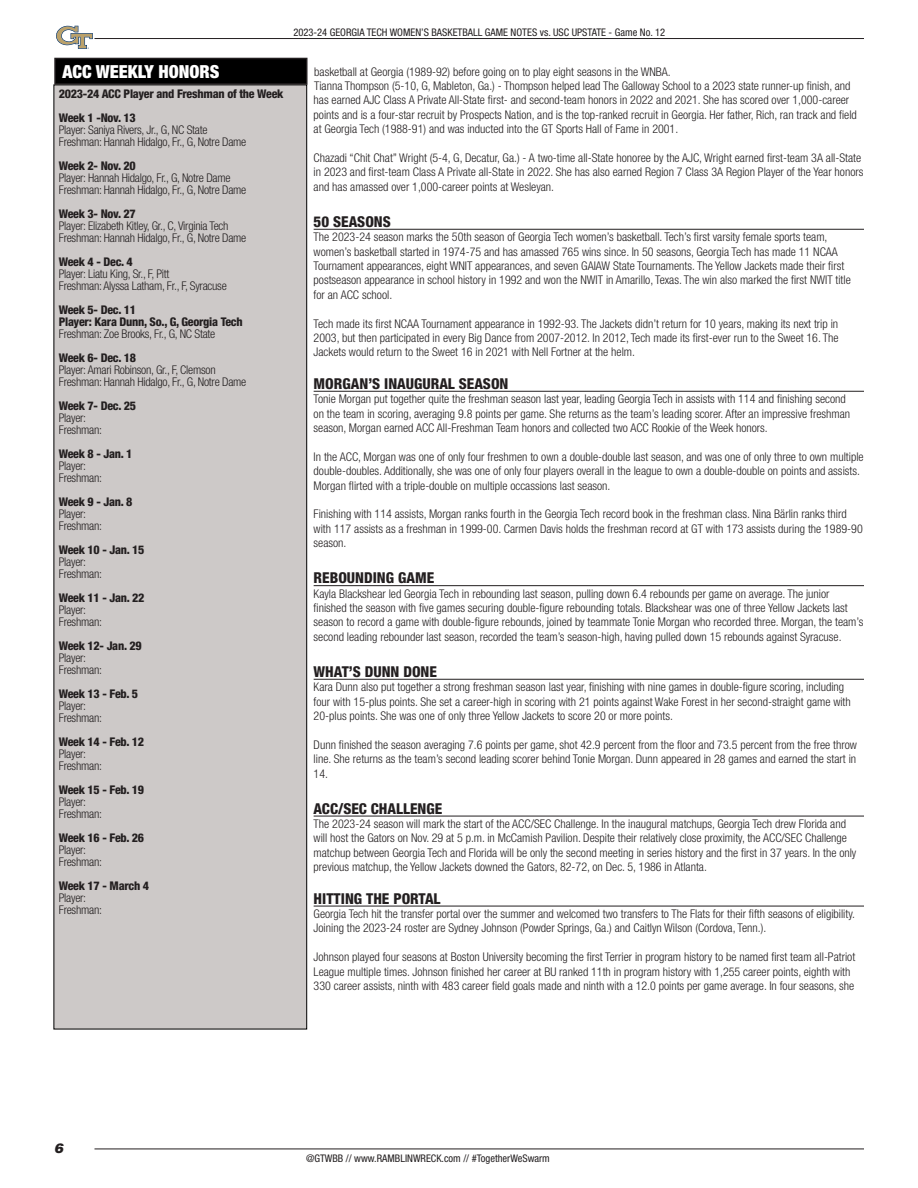
<style>
.page{position:relative;width:918px;height:1188px;background:#fff}
.page>*{position:absolute;margin:0;border:0;box-sizing:border-box;transform-origin:0 0}
.t1{font:900 condensed 18px "Helvetica Neue LT Std";color:#fff}
.t2{font:800 condensed 15px "Helvetica Neue LT Std";color:#231f20}
.t3{font:italic 900 13.5px "Helvetica";color:#231f20}
.t4{font:300 condensed 12px/14.4px "Helvetica Neue LT Std";color:#231f20}
.t5{font:300 condensed 12px/24px "Helvetica Neue LT Std";letter-spacing:-.02em;color:#231f20}
.t6{font:800 condensed 12px/12px "Helvetica Neue LT Std";letter-spacing:-.02em;color:#231f20}
.t7{font:condensed 10.5px "Helvetica Neue LT Std";color:#231f20}
.s1{font-weight:800}
.s2{font-weight:300}
</style>
<div class="page">
<hr style="left:94px;top:38px;width:770px;height:1px;background:#231f20">
<hr style="left:94px;top:1149px;width:770px;height:1px;background:#231f20">
<svg style="left:56px;top:26px;width:37px;height:23px"></svg>
<hr style="left:314px;top:229px;width:550px;height:1px;background:#231f20">
<hr style="left:314px;top:391px;width:550px;height:1px;background:#231f20">
<hr style="left:314px;top:585px;width:550px;height:1px;background:#231f20">
<hr style="left:314px;top:679px;width:550px;height:1px;background:#231f20">
<hr style="left:314px;top:816px;width:550px;height:1px;background:#231f20">
<hr style="left:314px;top:906px;width:550px;height:1px;background:#231f20">
<div style="left:54px;top:85px;width:253px;height:944px;background:#cdc9c8;border:1px solid #000"></div>
<div style="left:55px;top:58px;width:252px;height:26px;background:#000"></div>
<div style="left:54px;top:58px;width:254px;height:27px;border:2px solid #231f20"></div>
<p class="t7" style="left:293px;top:26px;width:373px">2023-24 GEORGIA TECH WOMEN’S BASKETBALL GAME NOTES vs. USC UPSTATE - Game No. 12</p>
<p class="t1" style="left:63px;top:60px;width:159px">ACC WEEKLY HONORS</p>
<p class="t6" style="left:59px;top:82px;width:226px;line-height:24px">2023-24 ACC Player and Freshman of the Week<br>Week 1 -Nov. 13</p>
<p class="t5" style="left:59px;top:118px;width:150px">Player: Saniya Rivers, Jr., G, NC State</p>
<p class="t5" style="left:59px;top:130px;width:189px">Freshman: Hannah Hidalgo, Fr., G, Notre Dame<br><span class="s1">Week 2- Nov. 20</span></p>
<p class="t5" style="left:59px;top:172px;width:189px;line-height:12px">Player: Hannah Hidalgo, Fr., G, Notre Dame<br>Freshman: Hannah Hidalgo, Fr., G, Notre Dame</p>
<p class="t5" style="left:59px;top:208px;width:171px;line-height:12px"><span class="s1">Week 3- Nov. 27<br></span>Player: Elizabeth Kitley, Gr., C, Virginia Tech</p>
<p class="t5" style="left:59px;top:226px;width:189px">Freshman: Hannah Hidalgo, Fr., G, Notre Dame<br><span class="s1">Week 4 - Dec. 4</span></p>
<p class="t5" style="left:59px;top:262px;width:112px">Player: Liatu King, Sr., F, Pitt</p>
<p class="t5" style="left:59px;top:274px;width:170px">Freshman: Alyssa Latham, Fr., F, Syracuse<br><span class="s1">Week 5- Dec. 11</span></p>
<p class="t6" style="left:59px;top:316px;width:185px">Player: Kara Dunn, So., G, Georgia Tech</p>
<p class="t5" style="left:59px;top:322px;width:158px">Freshman: Zoe Brooks, Fr., G, NC State<br><span class="s1">Week 6- Dec. 18</span></p>
<p class="t5" style="left:59px;top:358px;width:158px">Player: Amari Robinson, Gr., F, Clemson</p>
<p class="t5" style="left:59px;top:370px;width:189px">Freshman: Hannah Hidalgo, Fr., G, Notre Dame<br><span class="s1">Week 7- Dec. 25</span></p>
<p class="t4" style="left:59px;top:411px;width:29px">Player:</p>
<p class="t5" style="left:59px;top:418px;width:45px">Freshman:</p>
<p class="t6" style="left:59px;top:448px;width:75px">Week 8 - Jan. 1<br><span class="s2">Player:</span></p>
<p class="t6" style="left:59px;top:466px;width:75px;line-height:24px"><span class="s2">Freshman:<br></span>Week 9 - Jan. 8</p>
<p class="t4" style="left:59px;top:507px;width:29px">Player:</p>
<p class="t6" style="left:59px;top:514px;width:87px;line-height:24px"><span class="s2">Freshman:<br></span>Week 10 - Jan. 15</p>
<p class="t5" style="left:59px;top:556px;width:45px;line-height:12px">Player:<br>Freshman:</p>
<p class="t6" style="left:59px;top:592px;width:87px">Week 11 - Jan. 22<br><span class="s2">Player:</span></p>
<p class="t6" style="left:59px;top:610px;width:84px;line-height:24px"><span class="s2">Freshman:<br></span>Week 12- Jan. 29</p>
<p class="t4" style="left:59px;top:651px;width:29px">Player:</p>
<p class="t6" style="left:59px;top:658px;width:81px;line-height:24px"><span class="s2">Freshman:<br></span>Week 13 - Feb. 5</p>
<p class="t4" style="left:59px;top:699px;width:29px">Player:</p>
<p class="t5" style="left:59px;top:706px;width:45px">Freshman:</p>
<p class="t6" style="left:59px;top:736px;width:87px">Week 14 - Feb. 12<br><span class="s2">Player:</span></p>
<p class="t5" style="left:59px;top:754px;width:45px">Freshman:</p>
<p class="t6" style="left:59px;top:784px;width:87px">Week 15 - Feb. 19<br><span class="s2">Player:</span></p>
<p class="t5" style="left:59px;top:802px;width:45px">Freshman:</p>
<p class="t6" style="left:59px;top:832px;width:87px">Week 16 - Feb. 26<br><span class="s2">Player:</span></p>
<p class="t5" style="left:59px;top:850px;width:45px">Freshman:</p>
<p class="t6" style="left:59px;top:880px;width:92px">Week 17 - March 4<br><span class="s2">Player:</span></p>
<p class="t5" style="left:59px;top:898px;width:45px">Freshman:</p>
<p class="t4" style="left:314px;top:64px;width:545px">basketball at Georgia (1989-92) before going on to play eight seasons in the WNBA.<br>Tianna Thompson (5-10, G, Mableton, Ga.) - Thompson helped lead The Galloway School to a 2023 state runner-up finish, and has earned AJC Class A Private All-State first- and second-team honors in 2022 and 2021. She has scored over 1,000-career points and is a four-star recruit by Prospects Nation, and is the top-ranked recruit in Georgia. Her father, Rich, ran track and field at Georgia Tech (1988-91) and was inducted into the GT Sports Hall of Fame in 2001.</p>
<p class="t4" style="left:314px;top:150px;width:551px">Chazadi “Chit Chat” Wright (5-4, G, Decatur, Ga.) - A two-time all-State honoree by the AJC, Wright earned first-team 3A all-State in 2023 and first-team Class A Private all-State in 2022. She has also earned Region 7 Class 3A Region Player of the Year honors and has amassed over 1,000-career points at Wesleyan.</p>
<p class="t2" style="left:314px;top:212px;width:79px">50 SEASONS</p>
<p class="t4" style="left:314px;top:230px;width:539px">The 2023-24 season marks the 50th season of Georgia Tech women’s basketball. Tech’s first varsity female sports team, women’s basketball started in 1974-75 and has amassed 765 wins since. In 50 seasons, Georgia Tech has made 11 NCAA Tournament appearances, eight WNIT appearances, and seven GAIAW State Tournaments. The Yellow Jackets made their first postseason appearance in school history in 1992 and won the NWIT in Amarillo, Texas. The win also marked the first NWIT title for an ACC school.</p>
<p class="t4" style="left:314px;top:316px;width:527px;text-align:justify">Tech made its first NCAA Tournament appearance in 1992-93. The Jackets didn’t return for 10 years, making its next trip in 2003, but then participated in every Big Dance from 2007-2012. In 2012, Tech made its first-ever run to the Sweet 16. The Jackets would return to the Sweet 16 in 2021 with Nell Fortner at the helm.</p>
<p class="t2" style="left:314px;top:374px;width:196px">MORGAN’S INAUGURAL SEASON</p>
<p class="t4" style="left:314px;top:392px;width:538px">Tonie Morgan put together quite the freshman season last year, leading Georgia Tech in assists with 114 and finishing second on the team in scoring, averaging 9.8 points per game. She returns as the team’s leading scorer. After an impressive freshman season, Morgan earned ACC All-Freshman Team honors and collected two ACC Rookie of the Week honors.</p>
<p class="t4" style="left:314px;top:449px;width:552px">In the ACC, Morgan was one of only four freshmen to own a double-double last season, and was one of only three to own multiple double-doubles. Additionally, she was one of only four players overall in the league to own a double-double on points and assists.<br>Morgan flirted with a triple-double on multiple occassions last season.</p>
<p class="t4" style="left:314px;top:507px;width:551px">Finishing with 114 assists, Morgan ranks fourth in the Georgia Tech record book in the freshman class. Nina Bärlin ranks third with 117 assists as a freshman in 1999-00. Carmen Davis holds the freshman record at GT with 173 assists during the 1989-90 season.</p>
<p class="t2" style="left:314px;top:569px;width:122px">REBOUNDING GAME</p>
<p class="t4" style="left:314px;top:586px;width:551px">Kayla Blackshear led Georgia Tech in rebounding last season, pulling down 6.4 rebounds per game on average. The junior finished the season with five games securing double-figure rebounding totals. Blackshear was one of three Yellow Jackets last season to record a game with double-figure rebounds, joined by teammate Tonie Morgan who recorded three. Morgan, the team’s second leading rebounder last season, recorded the team’s season-high, having pulled down 15 rebounds against Syracuse.</p>
<p class="t2" style="left:314px;top:662px;width:125px">WHAT’S DUNN DONE</p>
<p class="t4" style="left:314px;top:680px;width:539px">Kara Dunn also put together a strong freshman season last year, finishing with nine games in double-figure scoring, including four with 15-plus points. She set a career-high in scoring with 21 points against Wake Forest in her second-straight game with<br>20-plus points. She was one of only three Yellow Jackets to score 20 or more points.</p>
<p class="t4" style="left:314px;top:737px;width:545px;text-align:justify">Dunn finished the season averaging 7.6 points per game, shot 42.9 percent from the floor and 73.5 percent from the free throw line. She returns as the team’s second leading scorer behind Tonie Morgan. Dunn appeared in 28 games and earned the start in 14.</p>
<p class="t2" style="left:314px;top:799px;width:130px">ACC/SEC CHALLENGE</p>
<p class="t4" style="left:314px;top:816px;width:544px">The 2023-24 season will mark the start of the ACC/SEC Challenge. In the inaugural matchups, Georgia Tech drew Florida and will host the Gators on Nov. 29 at 5 p.m. in McCamish Pavilion. Despite their relatively close proximity, the ACC/SEC Challenge matchup between Georgia Tech and Florida will be only the second meeting in series history and the first in 37 years. In the only previous matchup, the Yellow Jackets downed the Gators, 82-72, on Dec. 5, 1986 in Atlanta.</p>
<p class="t2" style="left:314px;top:889px;width:128px">HITTING THE PORTAL</p>
<p class="t4" style="left:314px;top:906px;width:543px">Georgia Tech hit the transfer portal over the summer and welcomed two transfers to The Flats for their fifth seasons of eligibility.<br>Joining the 2023-24 roster are Sydney Johnson (Powder Springs, Ga.) and Caitlyn Wilson (Cordova, Tenn.).</p>
<p class="t4" style="left:314px;top:950px;width:543px">Johnson played four seasons at Boston University becoming the first Terrier in program history to be named first team all-Patriot<br>League multiple times. Johnson finished her career at BU ranked 11th in program history with 1,255 career points, eighth with<br>330 career assists, ninth with 483 career field goals made and ninth with a 12.0 points per game average. In four seasons, she</p>
<p class="t3" style="left:54px;top:1139px;width:11px">6</p>
<p class="t7" style="left:306px;top:1152px;width:245px">@GTWBB // www.RAMBLINWRECK.com // #TogetherWeSwarm</p>
</div>
